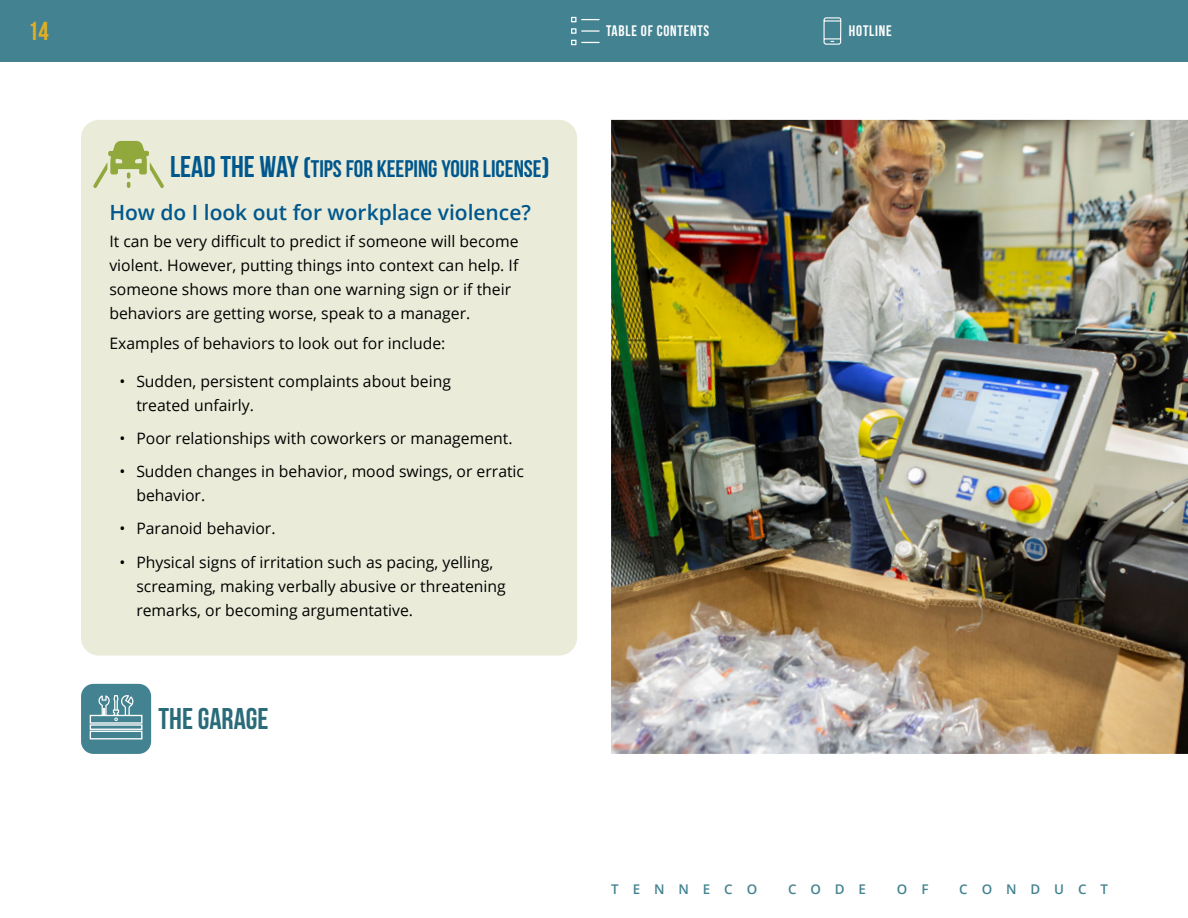
<style>
.page{position:relative;width:1188px;height:918px;background:#fff}
.page>*{position:absolute;margin:0;border:0;box-sizing:border-box;transform-origin:0 0}
.t1{font:700 30px "Bebas Neue";color:#2a6b79}
.t2{font:700 25.95px "Bebas Neue";color:#e0ae25}
.t3{font:700 24px "Bebas Neue";color:#00578d}
.t4{font:600 21px "Open Sans";color:#00578d}
.t5{font:15.75px/24px "Open Sans";color:#000}
.t6{font:700 15.3px "Bebas Neue";letter-spacing:.05em;color:#fff}
.t7{font:600 13.35px "Open Sans";letter-spacing:1.04em;color:#438291}
.s1{font-size:30px}
</style>
<div class="page">
<div style="left:0;top:0;width:1188px;height:62px;background:#438291"></div>
<svg style="left:571px;top:17px;width:29px;height:5px"></svg>
<svg style="left:571px;top:28px;width:29px;height:6px"></svg>
<svg style="left:571px;top:40px;width:29px;height:5px"></svg>
<svg style="left:823px;top:17px;width:19px;height:28px"></svg>
<div style="left:81px;top:120px;width:496px;height:536px;background:#eaecd9;border-radius:18px"></div>
<div style="left:81px;top:684px;width:70px;height:70px;background:#438291;border-radius:12px"></div>
<div style="left:90px;top:715px;width:52px;height:9px;border:1px solid #fff"></div>
<div style="left:90px;top:724px;width:52px;height:6px;border:1px solid #fff"></div>
<div style="left:90px;top:731px;width:52px;height:8px;border:1px solid #fff"></div>
<svg style="left:98px;top:695px;width:36px;height:26px"></svg>
<svg style="left:93px;top:141px;width:71px;height:47px"></svg>
<img style="left:611px;top:120px;width:577px;height:634px">
<h2 class="t2" style="left:28px;top:17px;width:22px">14</h2>
<h3 class="t3" style="left:170px;top:155px;width:381px"><span class="s1">LEAD THE WAY (</span>TIPS FOR KEEPING YOUR LICENSE<span class="s1">)</span></h3>
<h3 class="t4" style="left:109px;top:198px;width:423px">How do I look out for workplace violence?</h3>
<p class="t5" style="left:109px;top:228px;width:411px">It can be very difficult to predict if someone will become violent. However, putting things into context can help. If someone shows more than one warning sign or if their behaviors are getting worse, speak to a manager.</p>
<p class="t5" style="left:109px;top:331px;width:338px">Examples of behaviors to look out for include:</p>
<p class="t5" style="left:136px;top:369px;width:316px;text-indent:-17px">• Sudden, persistent complaints about being treated unfairly.</p>
<p class="t5" style="left:119px;top:426px;width:395px">• Poor relationships with coworkers or management.</p>
<p class="t5" style="left:136px;top:459px;width:389px;text-indent:-17px">• Sudden changes in behavior, mood swings, or erratic behavior.</p>
<p class="t5" style="left:119px;top:516px;width:158px">• Paranoid behavior.</p>
<p class="t5" style="left:136px;top:549px;width:371px;text-indent:-17px">• Physical signs of irritation such as pacing, yelling, screaming, making verbally abusive or threatening remarks, or becoming argumentative.</p>
<h1 class="t1" style="left:159px;top:702px;width:112px">THE GARAGE</h1>
<p class="t6" style="left:606px;top:22px;width:105px">TABLE OF CONTENTS</p>
<p class="t6" style="left:849px;top:22px;width:44px">HOTLINE</p>
<p class="t7" style="left:611px;top:880px;width:147px">TENNECO</p>
<p class="t7" style="left:788px;top:880px;width:80px">CODE</p>
<p class="t7" style="left:897px;top:880px;width:33px">O F</p>
<p class="t7" style="left:959px;top:880px;width:150px">CONDUCT</p>
</div>
